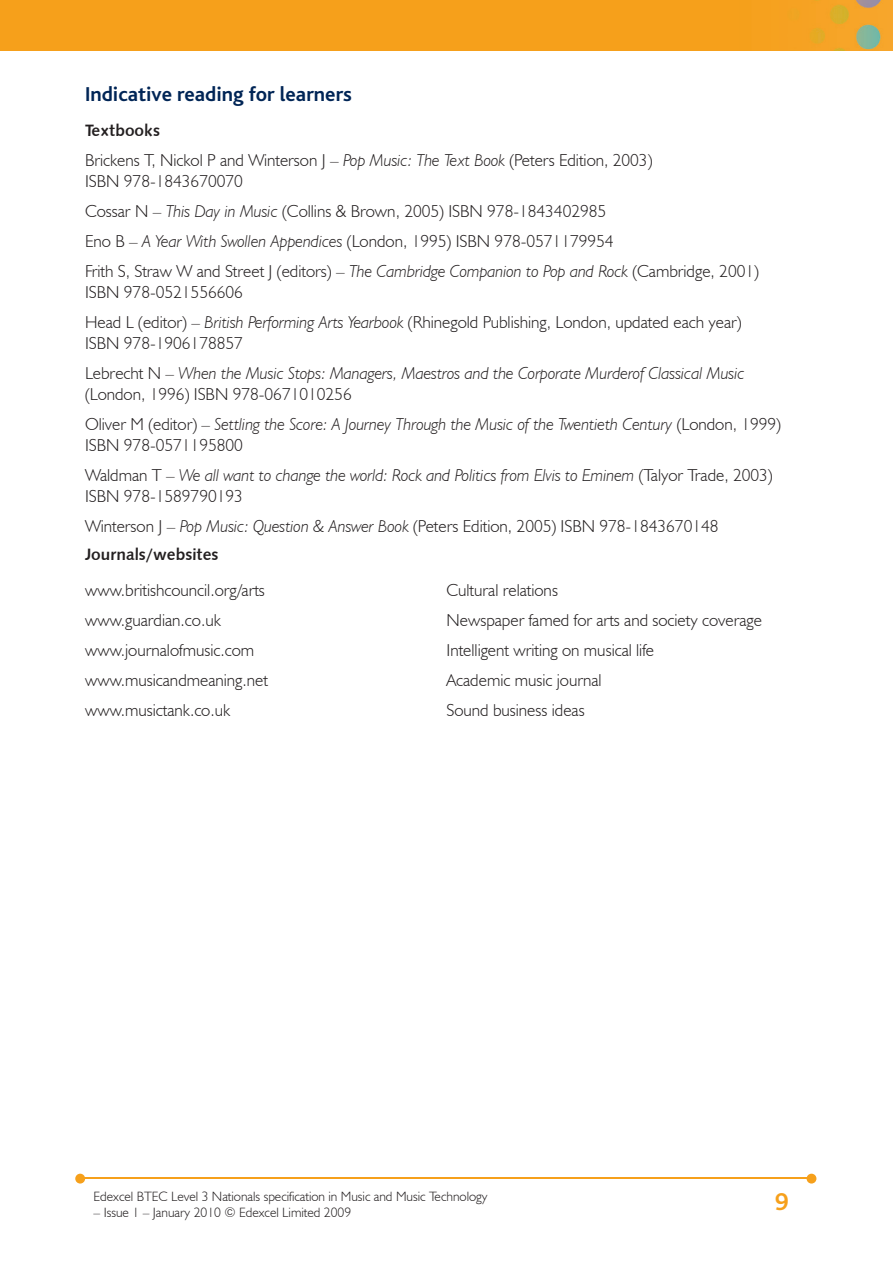
<style>
.page{position:relative;width:893px;height:1263px;background:#fff}
.page>*{position:absolute;margin:0;border:0;box-sizing:border-box;transform-origin:0 0}
.t1{font:700 25.5px "Bliss";color:#f6a01b}
.t2{font:700 21px "Bliss";color:#002556}
.t3{font:300 17.25px/30px "Humanist 521 BT";color:#231f20}
.t4{font:italic 300 17.25px/30px "Humanist 521 BT";color:#231f20}
.t5{font:16.5px "Humanist 531 BT Bold A";color:#231f20}
.t6{font:300 13.5px "Humanist 521 BT";color:#231f20}
.s1{font-style:italic}
.s2{font-style:normal}
</style>
<div class="page">
<img style="left:0;top:0;width:893px;height:51px">
<hr style="left:82px;top:1178px;width:728px;height:1px;background:#f6a01b">
<svg style="left:807px;top:1174px;width:9px;height:9px"></svg>
<svg style="left:75px;top:1174px;width:10px;height:9px"></svg>
<p class="t2" style="left:85px;top:83px;width:268px">Indicative reading for learners</p>
<p class="t5" style="left:85px;top:120px;width:77px">Textbooks</p>
<p class="t3" style="left:85px;top:149px;width:569px;line-height:21px">Brickens T, Nickol P and Winterson J – <span class="s1">Pop Music: The Text Book</span> (Peters Edition, 2003)<br>ISBN 978-1843670070</p>
<p class="t3" style="left:85px;top:195px;width:675px">Cossar N – <span class="s1">This Day in Music</span> (Collins &amp; Brown, 2005) ISBN 978-1843402985<br>Eno B – <span class="s1">A Year With Swollen Appendices</span> (London, 1995) ISBN 978-0571179954<br>Frith S, Straw W and Street J (editors) – <span class="s1">The Cambridge Companion to Pop and Rock</span> (Cambridge, 2001)</p>
<p class="t3" style="left:85px;top:276px;width:658px">ISBN 978-0521556606<br>Head L (editor) – <span class="s1">British Performing Arts Yearbook</span> (Rhinegold Publishing, London, updated each year)</p>
<p class="t4" style="left:85px;top:328px;width:661px"><span class="s2">ISBN 978-1906178857<br>Lebrecht N –</span> When the Music Stops: Managers, Maestros and the Corporate Murderof Classical Music</p>
<p class="t4" style="left:85px;top:379px;width:698px"><span class="s2">(London, 1996) ISBN 978-0671010256<br>Oliver M (editor) –</span> Settling the Score: A Journey Through the Music of the Twentieth Century <span class="s2">(London, 1999)</span></p>
<p class="t4" style="left:85px;top:430px;width:689px"><span class="s2">ISBN 978-0571195800<br>Waldman T –</span> We all want to change the world: Rock and Politics from Elvis to Eminem <span class="s2">(Talyor Trade, 2003)</span></p>
<p class="t3" style="left:85px;top:480px;width:635px">ISBN 978-1589790193<br>Winterson J – <span class="s1">Pop Music: Question &amp; Answer Book</span> (Peters Edition, 2005) ISBN 978-1843670148</p>
<p class="t5" style="left:85px;top:544px;width:135px">Journals/websites</p>
<p class="t3" style="left:85px;top:574px;width:181px">www.britishcouncil.org/arts</p>
<p class="t3" style="left:446px;top:574px;width:113px">Cultural relations</p>
<p class="t3" style="left:85px;top:604px;width:137px">www.guardian.co.uk</p>
<p class="t3" style="left:446px;top:604px;width:317px">Newspaper famed for arts and society coverage</p>
<p class="t3" style="left:85px;top:634px;width:171px">www.journalofmusic.com</p>
<p class="t3" style="left:446px;top:634px;width:209px">Intelligent writing on musical life</p>
<p class="t3" style="left:85px;top:665px;width:184px">www.musicandmeaning.net</p>
<p class="t3" style="left:446px;top:665px;width:157px">Academic music journal</p>
<p class="t3" style="left:85px;top:695px;width:147px">www.musictank.co.uk</p>
<p class="t3" style="left:446px;top:695px;width:140px">Sound business ideas</p>
<p class="t6" style="left:94px;top:1188px;width:396px">Edexcel BTEC Level 3 Nationals specification in Music and Music Technology</p>
<p class="t6" style="left:94px;top:1204px;width:259px">– Issue 1 – January 2010 © Edexcel Limited 2009</p>
<h1 class="t1" style="left:775px;top:1189px;width:15px">9</h1>
</div>
